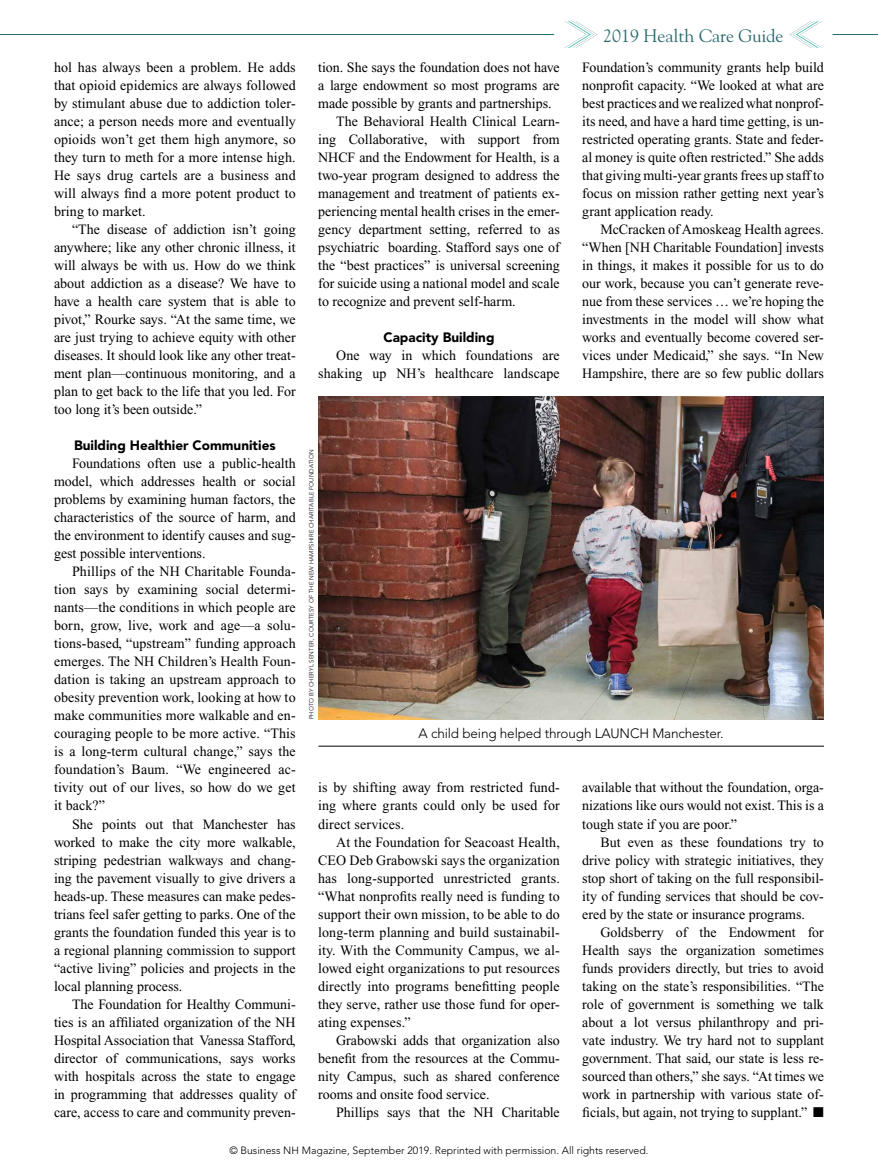
<style>
.page{position:relative;width:878px;height:1175px;background:#fff}
.page>*{position:absolute;margin:0;border:0;box-sizing:border-box;transform-origin:0 0}
.t1{font:18px "Goudy";color:#29696d}
.t2{font:14.25px/18px "Times New Roman";color:#000;text-align:justify}
.t3{font:900 13.5px "Avenir";color:#000}
.t4{font:300 13.5px "Avenir";letter-spacing:-.01em;color:#000}
.t5{font:300 10.5px "Avenir";color:#000}
.t6{font:300 6px "Avenir";letter-spacing:.02em;color:#000}
</style>
<div class="page">
<svg style="left:565px;top:21px;width:32px;height:27px"></svg>
<svg style="left:789px;top:21px;width:33px;height:27px"></svg>
<hr style="left:0;top:34px;width:554px;height:1px;background:#29696d">
<hr style="left:832px;top:34px;width:46px;height:1px;background:#29696d">
<hr style="left:318px;top:746px;width:506px;height:1px;background:#000">
<img style="left:319px;top:396px;width:505px;height:323px">
<p class="t2" style="left:54px;top:58px;width:243px">hol has always been a problem. He adds that opioid epidemics are always followed by stimulant abuse due to addiction toler&shy;ance; a person needs more and eventually opioids won’t get them high anymore, so they turn to meth for a more intense high.<br>He says drug cartels are a business and will always find a more potent product to bring to market.</p>
<p class="t2" style="left:54px;top:220px;width:243px;text-indent:18px">“The disease of addiction isn’t going anywhere; like any other chronic illness, it will always be with us. How do we think about addiction as a disease? We have to have a health care system that is able to pivot,” Rourke says. “At the same time, we are just trying to achieve equity with other diseases. It should look like any other treat&shy;ment plan—continuous monitoring, and a plan to get back to the life that you led. For too long it’s been outside.”</p>
<p class="t3" style="left:74px;top:437px;width:203px">Building Healthier Communities</p>
<p class="t2" style="left:54px;top:454px;width:243px;text-indent:18px">Foundations often use a public-health model, which addresses health or social problems by examining human factors, the characteristics of the source of harm, and the environment to identify causes and sug&shy;gest possible interventions.</p>
<p class="t2" style="left:54px;top:562px;width:243px;text-indent:18px">Phillips of the NH Charitable Founda&shy;tion says by examining social determi&shy;nants—the conditions in which people are born, grow, live, work and age—a solu&shy;tions-based, “upstream” funding approach emerges. The NH Children’s Health Foun&shy;dation is taking an upstream approach to obesity prevention work, looking at how to make communities more walkable and en&shy;couraging people to be more active. “This is a long-term cultural change,” says the foundation’s Baum. “We engineered ac&shy;tivity out of our lives, so how do we get it back?”</p>
<p class="t2" style="left:54px;top:814px;width:243px;text-indent:18px">She points out that Manchester has worked to make the city more walkable, striping pedestrian walkways and chang&shy;ing the pavement visually to give drivers a heads-up. These measures can make pedes&shy;trians feel safer getting to parks. One of the grants the foundation funded this year is to a regional planning commission to support “active living” policies and projects in the local planning process.</p>
<p class="t2" style="left:54px;top:994px;width:243px;text-indent:18px">The Foundation for Healthy Communi&shy;ties is an affiliated organization of the NH Hospital Association that Vanessa Stafford, director of communications, says works with hospitals across the state to engage in programming that addresses quality of care, access to care and community preven-</p>
<p class="t2" style="left:318px;top:58px;width:243px">tion. She says the foundation does not have</p>
<p class="t2" style="left:318px;top:76px;width:243px">a large endowment so most programs are</p>
<p class="t2" style="left:318px;top:94px;width:235px">made possible by grants and partnerships.</p>
<p class="t2" style="left:336px;top:112px;width:225px">The Behavioral Health Clinical Learn-</p>
<p class="t2" style="left:318px;top:130px;width:243px">ing Collaborative, with support from</p>
<p class="t2" style="left:318px;top:148px;width:243px">NHCF and the Endowment for Health, is a</p>
<p class="t2" style="left:318px;top:166px;width:243px">two-year program designed to address the</p>
<p class="t2" style="left:318px;top:184px;width:243px">management and treatment of patients ex-</p>
<p class="t2" style="left:318px;top:202px;width:243px">periencing mental health crises in the emer-</p>
<p class="t2" style="left:318px;top:220px;width:243px">gency department setting, referred to as</p>
<p class="t2" style="left:318px;top:238px;width:243px">psychiatric boarding. Stafford says one of</p>
<p class="t2" style="left:318px;top:256px;width:243px">the “best practices” is universal screening</p>
<p class="t2" style="left:318px;top:274px;width:243px">for suicide using a national model and scale</p>
<p class="t2" style="left:318px;top:292px;width:199px">to recognize and prevent self-harm.</p>
<p class="t3" style="left:383px;top:329px;width:113px">Capacity Building</p>
<p class="t2" style="left:318px;top:346px;width:243px;text-align:right">One way in which foundations are shaking up NH’s healthcare landscape</p>
<p class="t1" style="left:603px;top:24px;width:182px">2019 Health Care Guide</p>
<p class="t2" style="left:582px;top:58px;width:243px">Foundation’s community grants help build nonprofit capacity. “We looked at what are best practices and we realized what nonprof&shy;its need, and have a hard time getting, is un&shy;restricted operating grants. State and feder&shy;al money is quite often restricted.” She adds that giving multi-year grants frees up staff to focus on mission rather getting next year’s grant application ready.</p>
<p class="t2" style="left:582px;top:220px;width:243px;text-indent:18px">McCracken of Amoskeag Health agrees. “When [NH Charitable Foundation] invests in things, it makes it possible for us to do our work, because you can’t generate reve&shy;nue from these services … we’re hoping the investments in the model will show what works and eventually become covered ser&shy;vices under Medicaid,” she says. “In New Hampshire, there are so few public dollars</p>
<p class="t6" style="left:308px;top:719px;width:272px;rotate:-90deg">PHOTO BY CHERYL SENTER, COURTESY OF THE NEW HAMPSHIRE CHARITABLE FOUNDATION</p>
<p class="t4" style="left:418px;top:725px;width:306px">A child being helped through LAUNCH Manchester.</p>
<p class="t2" style="left:318px;top:778px;width:243px">is by shifting away from restricted fund&shy;ing where grants could only be used for direct services.</p>
<p class="t2" style="left:318px;top:832px;width:243px;text-indent:18px">At the Foundation for Seacoast Health, CEO Deb Grabowski says the organization has long-supported unrestricted grants. “What nonprofits really need is funding to support their own mission, to be able to do long-term planning and build sustainabil&shy;ity. With the Community Campus, we al&shy;lowed eight organizations to put resources directly into programs benefitting people they serve, rather use those fund for oper&shy;ating expenses.”</p>
<p class="t2" style="left:318px;top:1030px;width:243px;text-indent:18px">Grabowski adds that organization also benefit from the resources at the Commu&shy;nity Campus, such as shared conference rooms and onsite food service.</p>
<p class="t2" style="left:336px;top:1102px;width:225px">Phillips says that the NH Charitable</p>
<p class="t2" style="left:582px;top:778px;width:243px">available that without the foundation, orga&shy;nizations like ours would not exist. This is a tough state if you are poor.”</p>
<p class="t2" style="left:582px;top:832px;width:243px;text-indent:18px">But even as these foundations try to drive policy with strategic initiatives, they stop short of taking on the full responsibil&shy;ity of funding services that should be cov&shy;ered by the state or insurance programs.</p>
<p class="t2" style="left:582px;top:922px;width:243px;text-indent:18px">Goldsberry of the Endowment for Health says the organization sometimes funds providers directly, but tries to avoid taking on the state’s responsibilities. “The role of government is something we talk about a lot versus philanthropy and pri&shy;vate industry. We try hard not to supplant government. That said, our state is less re&shy;sourced than others,” she says. “At times we work in partnership with various state of&shy;ficials, but again, not trying to supplant.” ■</p>
<p class="t5" style="left:229px;top:1143px;width:421px">© Business NH Magazine, September 2019. Reprinted with permission. All rights reserved.</p>
</div>
